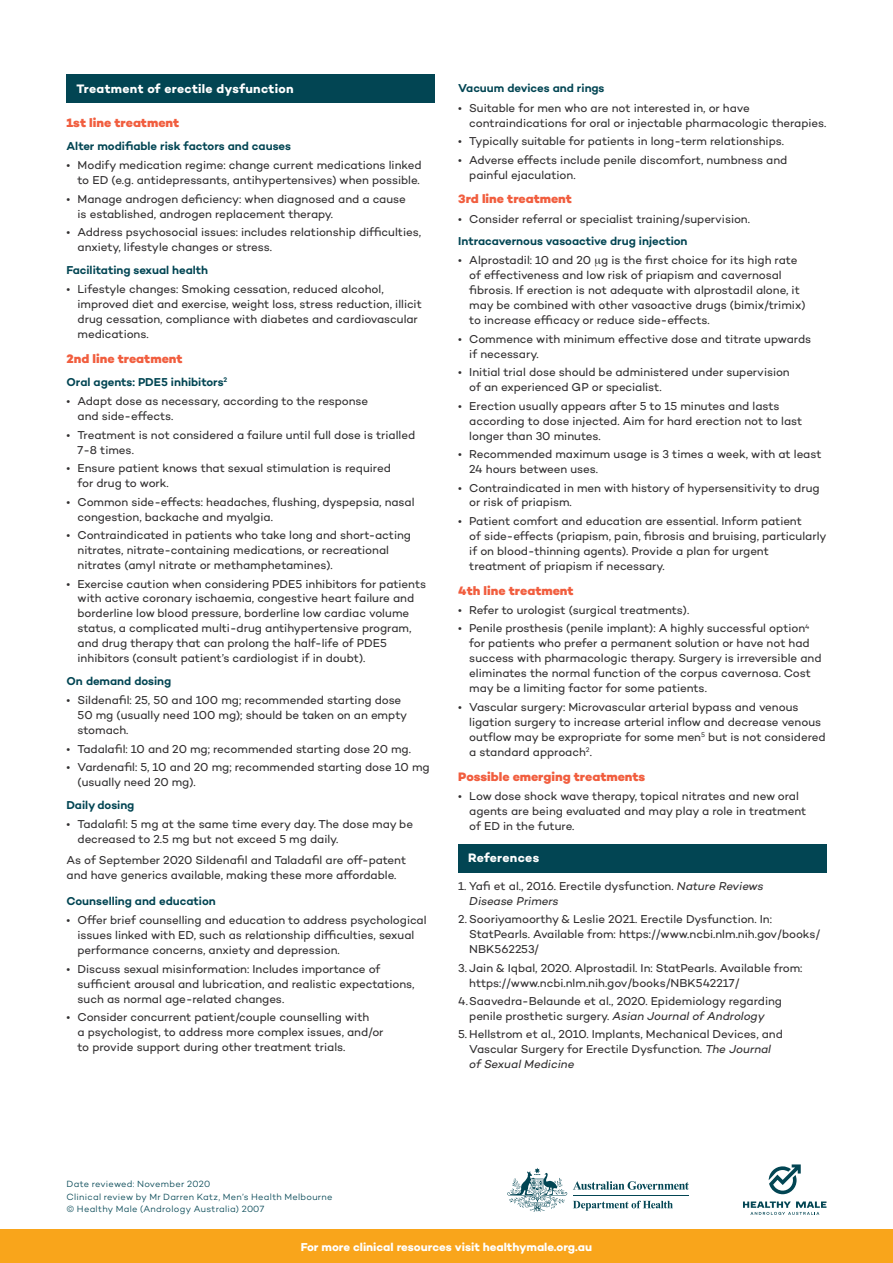
<style>
.page{position:relative;width:893px;height:1263px;background:#fff}
.page>*{position:absolute;margin:0;border:0;box-sizing:border-box;transform-origin:0 0}
.t1{font:800 12.45px "Campton";color:#f15e3f}
.t2{font:700 12.45px "Campton";letter-spacing:.02em;color:#fff}
.t3{font:11.7px/15px "Campton";letter-spacing:-.005em;color:#312f30}
.t4{font:600 11.7px "Campton";letter-spacing:-.005em;color:#024553}
.t5{font:700 11.7px "Campton";letter-spacing:-.005em;color:#fff}
.t6{font:300 9.15px/12.5px "Campton";letter-spacing:.03em;color:#024553}
.s1{font-style:italic}
</style>
<div class="page">
<div style="left:67px;top:75px;width:368px;height:28px;background:#024553"></div>
<div style="left:458px;top:844px;width:368px;height:28px;background:#024553"></div>
<svg style="left:573px;top:1181px;width:116px;height:9px"></svg>
<svg style="left:507px;top:1168px;width:60px;height:44px"></svg>
<hr style="left:573px;top:1195px;width:116px;height:1px;background:#024553">
<svg style="left:573px;top:1201px;width:100px;height:9px"></svg>
<svg style="left:743px;top:1201px;width:83px;height:14px"></svg>
<svg style="left:769px;top:1164px;width:32px;height:30px"></svg>
<div style="left:0;top:1230px;width:893px;height:33px;background:#f9a51b"></div>
<p class="t2" style="left:77px;top:81px;width:219px">Treatment of erectile dysfunction</p>
<p class="t1" style="left:67px;top:115px;width:114px">1st line treatment</p>
<p class="t4" style="left:67px;top:139px;width:226px">Alter modifiable risk factors and causes</p>
<p class="t3" style="left:67px;top:158px;width:356px;text-align:right">• Modify medication regime: change current medications linked to ED (e.g. antidepressants, antihypertensives) when possible.</p>
<p class="t3" style="left:78px;top:191px;width:330px;text-indent:-11px">• Manage androgen deficiency: when diagnosed and a cause is established, androgen replacement therapy.</p>
<p class="t3" style="left:78px;top:225px;width:345px;text-indent:-11px">• Address psychosocial issues: includes relationship difficulties, anxiety, lifestyle changes or stress.</p>
<p class="t4" style="left:67px;top:262px;width:143px">Facilitating sexual health</p>
<p class="t3" style="left:78px;top:281px;width:346px;text-indent:-11px">• Lifestyle changes: Smoking cessation, reduced alcohol, improved diet and exercise, weight loss, stress reduction, illicit drug cessation, compliance with diabetes and cardiovascular medications.</p>
<p class="t1" style="left:67px;top:351px;width:117px">2nd line treatment</p>
<p class="t4" style="left:67px;top:375px;width:162px">Oral agents: PDE5 inhibitors<sup>2</sup></p>
<p class="t3" style="left:78px;top:393px;width:292px;text-indent:-11px">• Adapt dose as necessary, according to the response and side-effects.</p>
<p class="t3" style="left:78px;top:427px;width:339px;text-indent:-11px">• Treatment is not considered a failure until full dose is trialled<br>7-8 times.</p>
<p class="t3" style="left:78px;top:460px;width:315px;text-indent:-11px">• Ensure patient knows that sexual stimulation is required for drug to work.</p>
<p class="t3" style="left:78px;top:494px;width:338px;text-indent:-11px">• Common side-effects: headaches, flushing, dyspepsia, nasal congestion, backache and myalgia.</p>
<p class="t3" style="left:78px;top:527px;width:335px;text-indent:-11px">• Contraindicated in patients who take long and short-acting nitrates, nitrate-containing medications, or recreational nitrates (amyl nitrate or methamphetamines).</p>
<p class="t3" style="left:78px;top:576px;width:350px;text-indent:-11px">• Exercise caution when considering PDE5 inhibitors for patients with active coronary ischaemia, congestive heart failure and borderline low blood pressure, borderline low cardiac volume status, a complicated multi-drug antihypertensive program, and drug therapy that can prolong the half-life of PDE5 inhibitors (consult patient’s cardiologist if in doubt).</p>
<p class="t4" style="left:67px;top:673px;width:106px">On demand dosing</p>
<p class="t3" style="left:78px;top:692px;width:331px;text-indent:-11px">• Sildenafil: 25, 50 and 100 mg; recommended starting dose<br>50 mg (usually need 100 mg); should be taken on an empty stomach.</p>
<p class="t3" style="left:67px;top:741px;width:346px">• Tadalafil: 10 and 20 mg; recommended starting dose 20 mg.</p>
<p class="t3" style="left:78px;top:759px;width:354px;text-indent:-11px">• Vardenafil: 5, 10 and 20 mg; recommended starting dose 10 mg (usually need 20 mg).</p>
<p class="t4" style="left:67px;top:797px;width:69px">Daily dosing</p>
<p class="t3" style="left:78px;top:816px;width:337px;text-indent:-11px">• Tadalafil: 5 mg at the same time every day. The dose may be decreased to 2.5 mg but not exceed 5 mg daily.</p>
<p class="t3" style="left:67px;top:853px;width:341px">As of September 2020 Sildenafil and Taladafil are off-patent and have generics available, making these more affordable.</p>
<p class="t4" style="left:67px;top:894px;width:151px">Counselling and education</p>
<p class="t3" style="left:78px;top:912px;width:351px;text-indent:-11px">• Offer brief counselling and education to address psychological issues linked with ED, such as relationship difficulties, sexual performance concerns, anxiety and depression.</p>
<p class="t3" style="left:78px;top:961px;width:339px;text-indent:-11px">• Discuss sexual misinformation: Includes importance of sufficient arousal and lubrication, and realistic expectations, such as normal age-related changes.</p>
<p class="t3" style="left:78px;top:1009px;width:308px;text-indent:-11px">• Consider concurrent patient/couple counselling with<br>a psychologist, to address more complex issues, and/or to provide support during other treatment trials.</p>
<p class="t4" style="left:458px;top:81px;width:148px">Vacuum devices and rings</p>
<p class="t3" style="left:469px;top:100px;width:359px;text-indent:-11px">• Suitable for men who are not interested in, or have contraindications for oral or injectable pharmacologic therapies.</p>
<p class="t3" style="left:458px;top:133px;width:327px">• Typically suitable for patients in long-term relationships.</p>
<p class="t3" style="left:469px;top:152px;width:320px;text-indent:-11px">• Adverse effects include penile discomfort, numbness and painful ejaculation.</p>
<p class="t1" style="left:458px;top:191px;width:115px">3rd line treatment</p>
<p class="t3" style="left:458px;top:211px;width:293px">• Consider referral or specialist training/supervision.</p>
<p class="t4" style="left:458px;top:234px;width:231px">Intracavernous vasoactive drug injection</p>
<p class="t3" style="left:469px;top:253px;width:338px;text-indent:-11px">• Alprostadil: 10 and 20 g is the first choice for its high rate of effectiveness and low risk of priapism and cavernosal fibrosis. If erection is not adequate with alprostadil alone, it may be combined with other vasoactive drugs (bimix/trimix) to increase efficacy or reduce side-effects.</p>
<p class="t3" style="left:469px;top:331px;width:343px;text-indent:-11px">• Commence with minimum effective dose and titrate upwards if necessary.</p>
<p class="t3" style="left:469px;top:364px;width:322px;text-indent:-11px">• Initial trial dose should be administered under supervision of an experienced GP or specialist.</p>
<p class="t3" style="left:469px;top:398px;width:335px;text-indent:-11px">• Erection usually appears after 5 to 15 minutes and lasts according to dose injected. Aim for hard erection not to last longer than 30 minutes.</p>
<p class="t3" style="left:469px;top:446px;width:354px;text-indent:-11px">• Recommended maximum usage is 3 times a week, with at least<br>24 hours between uses.</p>
<p class="t3" style="left:469px;top:480px;width:352px;text-indent:-11px">• Contraindicated in men with history of hypersensitivity to drug or risk of priapism.</p>
<p class="t3" style="left:469px;top:513px;width:359px;text-indent:-11px">• Patient comfort and education are essential. Inform patient<br>of side-effects (priapism, pain, fibrosis and bruising, particularly if on blood-thinning agents). Provide a plan for urgent treatment of priapism if necessary.</p>
<p class="t1" style="left:458px;top:582px;width:117px">4th line treatment</p>
<p class="t3" style="left:458px;top:602px;width:232px">• Refer to urologist (surgical treatments).</p>
<p class="t3" style="left:469px;top:621px;width:354px;text-indent:-11px">• Penile prosthesis (penile implant): A highly successful option<sup>4 </sup>for patients who prefer a permanent solution or have not had success with pharmacologic therapy. Surgery is irreversible and eliminates the normal function of the corpus cavernosa. Cost may be a limiting factor for some patients.</p>
<p class="t3" style="left:469px;top:699px;width:358px;text-indent:-11px">• Vascular surgery: Microvascular arterial bypass and venous ligation surgery to increase arterial inflow and decrease venous outflow may be expropriate for some men<sup>5</sup> but is not considered a standard approach<sup>2</sup>.</p>
<p class="t1" style="left:458px;top:768px;width:188px">Possible emerging treatments</p>
<p class="t3" style="left:469px;top:788px;width:338px;text-indent:-11px">• Low dose shock wave therapy, topical nitrates and new oral agents are being evaluated and may play a role in treatment of ED in the future.</p>
<p class="t2" style="left:468px;top:850px;width:72px">References</p>
<p class="t3" style="left:469px;top:878px;width:296px;text-indent:-11px">1. Yafi et al., 2016. Erectile dysfunction. <span class="s1">Nature Reviews<br>Disease Primers</span></p>
<p class="t3" style="left:469px;top:911px;width:352px;text-indent:-11px">2. Sooriyamoorthy &amp; Leslie 2021. Erectile Dysfunction. In:<br>StatPearls. Available from: https://www.ncbi.nlm.nih.gov/books/<br>NBK562253/</p>
<p class="t3" style="left:469px;top:960px;width:335px;text-indent:-11px">3. Jain &amp; Iqbal, 2020. Alprostadil. In: StatPearls. Available from: https://www.ncbi.nlm.nih.gov/books/NBK542217/</p>
<p class="t3" style="left:458px;top:993px;width:325px;text-align:center">4.Saavedra-Belaunde et al., 2020. Epidemiology regarding penile prosthetic surgery. <span class="s1">Asian Journal of Andrology</span></p>
<p class="t3" style="left:469px;top:1027px;width:315px;text-indent:-11px">5. Hellstrom et al., 2010. Implants, Mechanical Devices, and<br>Vascular Surgery for Erectile Dysfunction. <span class="s1">The Journal of Sexual Medicine</span></p>
<p class="t6" style="left:67px;top:1177px;width:267px">Date reviewed: November 2020<br>Clinical review by Mr Darren Katz, Men’s Health Melbourne © Healthy Male (Andrology Australia) 2007</p>
<p class="t5" style="left:301px;top:1239px;width:293px">For more clinical resources visit healthymale.org.au</p>
</div>
